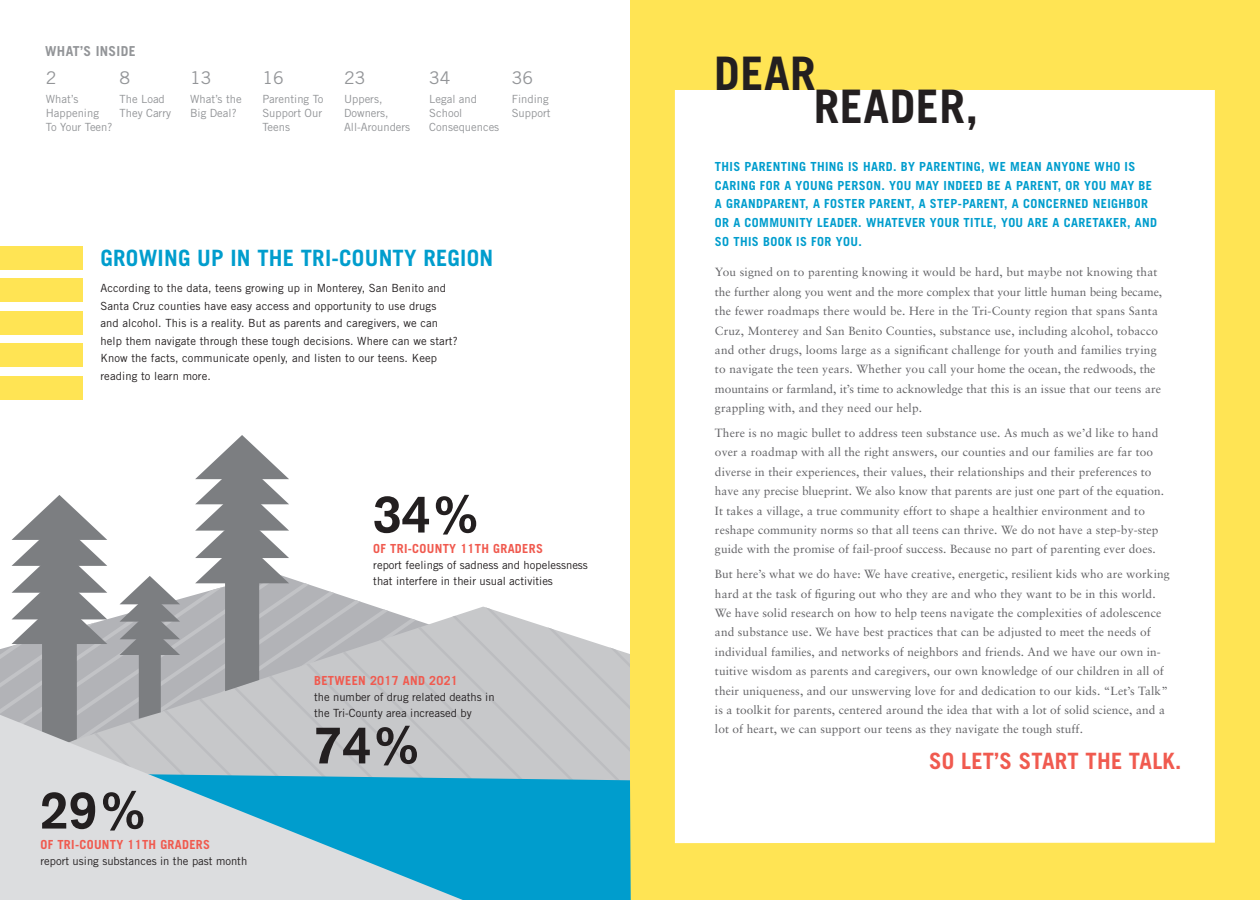
<style>
.page{position:relative;width:1260px;height:900px;background:#fff}
.page>*{position:absolute;margin:0;border:0;box-sizing:border-box;transform-origin:0 0}
.t1{font:700 52.5px "Akzidenz Grotesk";color:#231f20}
.t2{font:700 46.25px "Trade Gothic";letter-spacing:.01em;color:#231f20}
.t3{font:700 22.5px "Trade Gothic";letter-spacing:.01em;color:#009dcd}
.t4{font:700 22.5px "Trade Gothic";letter-spacing:.01em;color:#f05a4f}
.t5{font:17.5px "Trade Gothic";color:#939598}
.t6{font:700 13.75px "Trade Gothic";letter-spacing:.025em;color:#939598}
.t7{font:700 12.5px/18.8px "Trade Gothic";letter-spacing:.03em;color:#009dcd}
.t8{font:700 12.5px "Trade Gothic";letter-spacing:.025em;color:#f05a4f}
.Letter_Text{font:11.88px/19.4px "Sabon";letter-spacing:.01em;color:#636366}
.t9{font:11.25px/17.5px "Trade Gothic";letter-spacing:.01em;color:#231f20}
.t10{font:11.25px/13.8px "Trade Gothic";color:#939598}
</style>
<div class="page">
<div style="left:630px;top:0;width:630px;height:900px;background:#ffe454"></div>
<div style="left:675px;top:90px;width:540px;height:753px;background:#fff"></div>
<div style="left:0;top:246px;width:82px;height:24px;background:#ffe454"></div>
<div style="left:0;top:278px;width:82px;height:24px;background:#ffe454"></div>
<div style="left:0;top:311px;width:82px;height:24px;background:#ffe454"></div>
<div style="left:0;top:343px;width:82px;height:24px;background:#ffe454"></div>
<div style="left:0;top:376px;width:82px;height:24px;background:#ffe454"></div>
<div style="left:463px;top:785px;width:168px;height:115px;background:#009dcd"></div>
<svg style="left:0;top:785px;width:463px;height:115px;background:#97c9d9"></svg>
<svg style="left:0;top:435px;width:877px;height:350px"></svg>
<p class="t6" style="left:45px;top:42px;width:92px">WHAT’S INSIDE</p>
<p class="t5" style="left:46px;top:67px;width:12px">2</p>
<p class="t10" style="left:46px;top:92px;width:68px">What’s<br>Happening<br>To Your Teen?</p>
<p class="t5" style="left:120px;top:67px;width:12px">8</p>
<p class="t10" style="left:120px;top:92px;width:53px">The Load<br>They Carry</p>
<p class="t5" style="left:190px;top:67px;width:23px">13</p>
<p class="t10" style="left:190px;top:92px;width:53px">What’s the<br>Big Deal?</p>
<p class="t5" style="left:262px;top:67px;width:23px">16</p>
<p class="t10" style="left:262px;top:92px;width:63px">Parenting To<br>Support Our<br>Teens</p>
<p class="t5" style="left:344px;top:67px;width:23px">23</p>
<p class="t10" style="left:344px;top:92px;width:68px">Uppers,<br>Downers,<br>All-Arounders</p>
<p class="t5" style="left:429px;top:67px;width:23px">34</p>
<p class="t10" style="left:429px;top:92px;width:72px">Legal and<br>School<br>Consequences</p>
<p class="t5" style="left:512px;top:67px;width:23px">36</p>
<p class="t10" style="left:512px;top:92px;width:40px">Finding<br>Support</p>
<p class="t3" style="left:100px;top:244px;width:394px">GROWING UP IN THE TRI-COUNTY REGION</p>
<p class="t9" style="left:100px;top:279px;width:359px">According to the data, teens growing up in Monterey, San Benito and Santa Cruz counties have easy access and opportunity to use drugs<br>and alcohol. This is a reality. But as parents and caregivers, we can help them navigate through these tough decisions. Where can we start?<br>Know the facts, communicate openly, and listen to our teens. Keep reading to learn more.</p>
<p class="t1" style="left:372px;top:483px;width:111px">34%</p>
<p class="t8" style="left:373px;top:541px;width:171px">OF TRI-COUNTY 11TH GRADERS</p>
<p class="t9" style="left:373px;top:557px;width:216px;line-height:16.2px">report feelings of sadness and hopelessness that interfere in their usual activities</p>
<p class="t8" style="left:314px;top:673px;width:145px">BETWEEN 2017 AND 2021</p>
<p class="t9" style="left:314px;top:688px;width:182px">the number of drug related deaths in</p>
<p class="t9" style="left:314px;top:704px;width:159px">the Tri-County area increased by</p>
<p class="t1" style="left:40px;top:779px;width:111px">29%</p>
<p class="t8" style="left:40px;top:837px;width:171px">OF TRI-COUNTY 11TH GRADERS</p>
<p class="t9" style="left:40px;top:852px;width:208px">report using substances in the past month</p>
<p class="t1" style="left:313px;top:714px;width:111px">74%</p>
<p class="t2" style="left:714px;top:45px;width:103px">DEAR</p>
<p class="t2" style="left:814px;top:78px;width:166px">READER,</p>
<p class="t7" style="left:715px;top:157px;width:444px">THIS PARENTING THING IS HARD. BY PARENTING, WE MEAN ANYONE WHO IS CARING FOR A YOUNG PERSON. YOU MAY INDEED BE A PARENT, OR YOU MAY BE A GRANDPARENT, A FOSTER PARENT, A STEP-PARENT, A CONCERNED NEIGHBOR OR A COMMUNITY LEADER. WHATEVER YOUR TITLE, YOU ARE A CARETAKER, AND SO THIS BOOK IS FOR YOU.</p>
<p class="Letter_Text" style="left:715px;top:262px;width:449px">You signed on to parenting knowing it would be hard, but maybe not knowing that the further along you went and the more complex that your little human being became, the fewer roadmaps there would be. Here in the Tri-County region that spans Santa Cruz, Monterey and San Benito Counties, substance use, including alcohol, tobacco and other drugs, looms large as a significant challenge for youth and families trying to navigate the teen years. Whether you call your home the ocean, the redwoods, the mountains or farmland, it’s time to acknowledge that this is an issue that our teens are grappling with, and they need our help.</p>
<p class="Letter_Text" style="left:715px;top:423px;width:451px">There is no magic bullet to address teen substance use. As much as we’d like to hand over a roadmap with all the right answers, our counties and our families are far too diverse in their experiences, their values, their relationships and their preferences to have any precise blueprint. We also know that parents are just one part of the equation.<br>It takes a village, a true community effort to shape a healthier environment and to reshape community norms so that all teens can thrive. We do not have a step-by-step guide with the promise of fail-proof success. Because no part of parenting ever does.</p>
<p class="Letter_Text" style="left:715px;top:564px;width:456px">But here’s what we do have: We have creative, energetic, resilient kids who are working hard at the task of figuring out who they are and who they want to be in this world.<br>We have solid research on how to help teens navigate the complexities of adolescence and substance use. We have best practices that can be adjusted to meet the needs of individual families, and networks of neighbors and friends. And we have our own in&shy;tuitive wisdom as parents and caregivers, our own knowledge of our children in all of their uniqueness, and our unswerving love for and dedication to our kids. “Let’s Talk” is a toolkit for parents, centered around the idea that with a lot of solid science, and a lot of heart, we can support our teens as they navigate the tough stuff.</p>
<p class="t4" style="left:929px;top:747px;width:254px">SO LET’S START THE TALK.</p>
</div>
